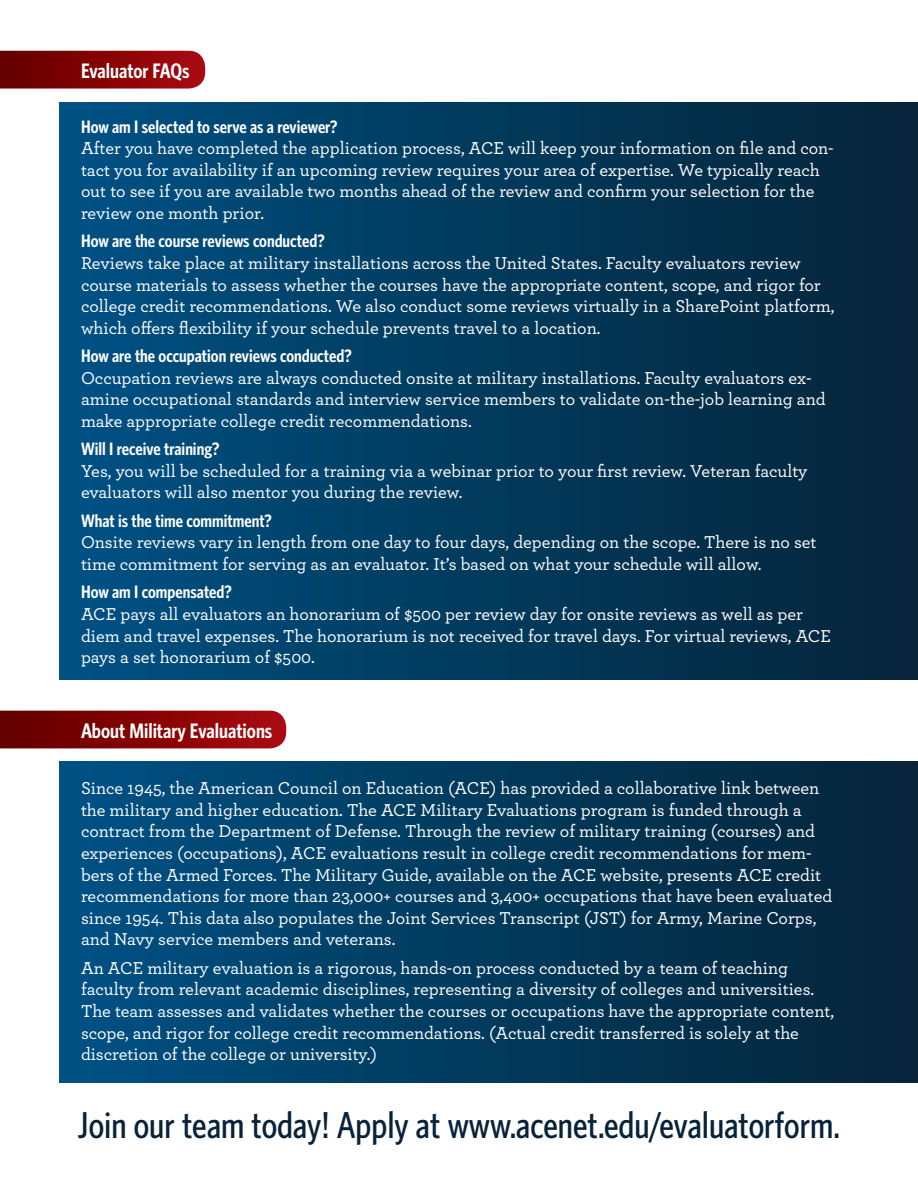
<style>
.page{position:relative;width:918px;height:1188px;background:#fff}
.page>*{position:absolute;margin:0;border:0;box-sizing:border-box;transform-origin:0 0}
.t1{font:500 37.5px "Whitney Condensed";color:#082239}
.t2{font:600 21px "Whitney Condensed";color:#fff}
.t3{font:500 18px/21.6px "Archer";color:#fff}
.t4{font:600 18px "Whitney Condensed";color:#fff}
</style>
<div class="page">
<svg style="left:0;top:711px;width:286px;height:37px;background:#860406"></svg>
<div style="left:59px;top:762px;width:859px;height:321px;background:linear-gradient(to right,#005183,#052438)"></div>
<div style="left:59px;top:102px;width:859px;height:577px;background:linear-gradient(to right,#005183,#052438)"></div>
<svg style="left:0;top:51px;width:205px;height:38px;background:#89090b"></svg>
<p class="t2" style="left:81px;top:58px;width:110px">Evaluator FAQs</p>
<p class="t4" style="left:81px;top:115px;width:258px">How am I selected to serve as a reviewer?</p>
<p class="t3" style="left:81px;top:136px;width:754px">After you have completed the application process, ACE will keep your information on file and con&shy;tact you for availability if an upcoming review requires your area of expertise. We typically reach out to see if you are available two months ahead of the review and confirm your selection for the review one month prior.</p>
<p class="t4" style="left:81px;top:230px;width:245px">How are the course reviews conducted?</p>
<p class="t3" style="left:81px;top:251px;width:755px">Reviews take place at military installations across the United States. Faculty evaluators review course materials to assess whether the courses have the appropriate content, scope, and rigor for college credit recommendations. We also conduct some reviews virtually in a SharePoint platform, which offers flexibility if your schedule prevents travel to a location.</p>
<p class="t4" style="left:81px;top:345px;width:272px">How are the occupation reviews conducted?</p>
<p class="t3" style="left:81px;top:366px;width:746px">Occupation reviews are always conducted onsite at military installations. Faculty evaluators ex&shy;amine occupational standards and interview service members to validate on-the-job learning and make appropriate college credit recommendations.</p>
<p class="t4" style="left:81px;top:438px;width:140px">Will I receive training?</p>
<p class="t3" style="left:81px;top:459px;width:728px">Yes, you will be scheduled for a training via a webinar prior to your first review. Veteran faculty evaluators will also mentor you during the review.</p>
<p class="t4" style="left:81px;top:509px;width:192px">What is the time commitment?</p>
<p class="t3" style="left:81px;top:531px;width:737px">Onsite reviews vary in length from one day to four days, depending on the scope. There is no set time commitment for serving as an evaluator. It’s based on what your schedule will allow.</p>
<p class="t4" style="left:81px;top:581px;width:152px">How am I compensated?</p>
<p class="t3" style="left:81px;top:602px;width:752px">ACE pays all evaluators an honorarium of $500 per review day for onsite reviews as well as per diem and travel expenses. The honorarium is not received for travel days. For virtual reviews, ACE pays a set honorarium of $500.</p>
<p class="t2" style="left:81px;top:717px;width:193px">About Military Evaluations</p>
<p class="t3" style="left:81px;top:776px;width:753px">Since 1945, the American Council on Education (ACE) has provided a collaborative link between the military and higher education. The ACE Military Evaluations program is funded through a contract from the Department of Defense. Through the review of military training (courses) and experiences (occupations), ACE evaluations result in college credit recommendations for mem&shy;bers of the Armed Forces. The Military Guide, available on the ACE website, presents ACE credit recommendations for more than 23,000+ courses and 3,400+ occupations that have been evaluated since 1954. This data also populates the Joint Services Transcript (JST) for Army, Marine Corps, and Navy service members and veterans.</p>
<p class="t3" style="left:81px;top:956px;width:755px">An ACE military evaluation is a rigorous, hands-on process conducted by a team of teaching faculty from relevant academic disciplines, representing a diversity of colleges and universities.<br>The team assesses and validates whether the courses or occupations have the appropriate content, scope, and rigor for college credit recommendations. (Actual credit transferred is solely at the discretion of the college or university.)</p>
<h1 class="t1" style="left:78px;top:1102px;width:764px">Join our team today! Apply at www.acenet.edu/evaluatorform.</h1>
</div>
